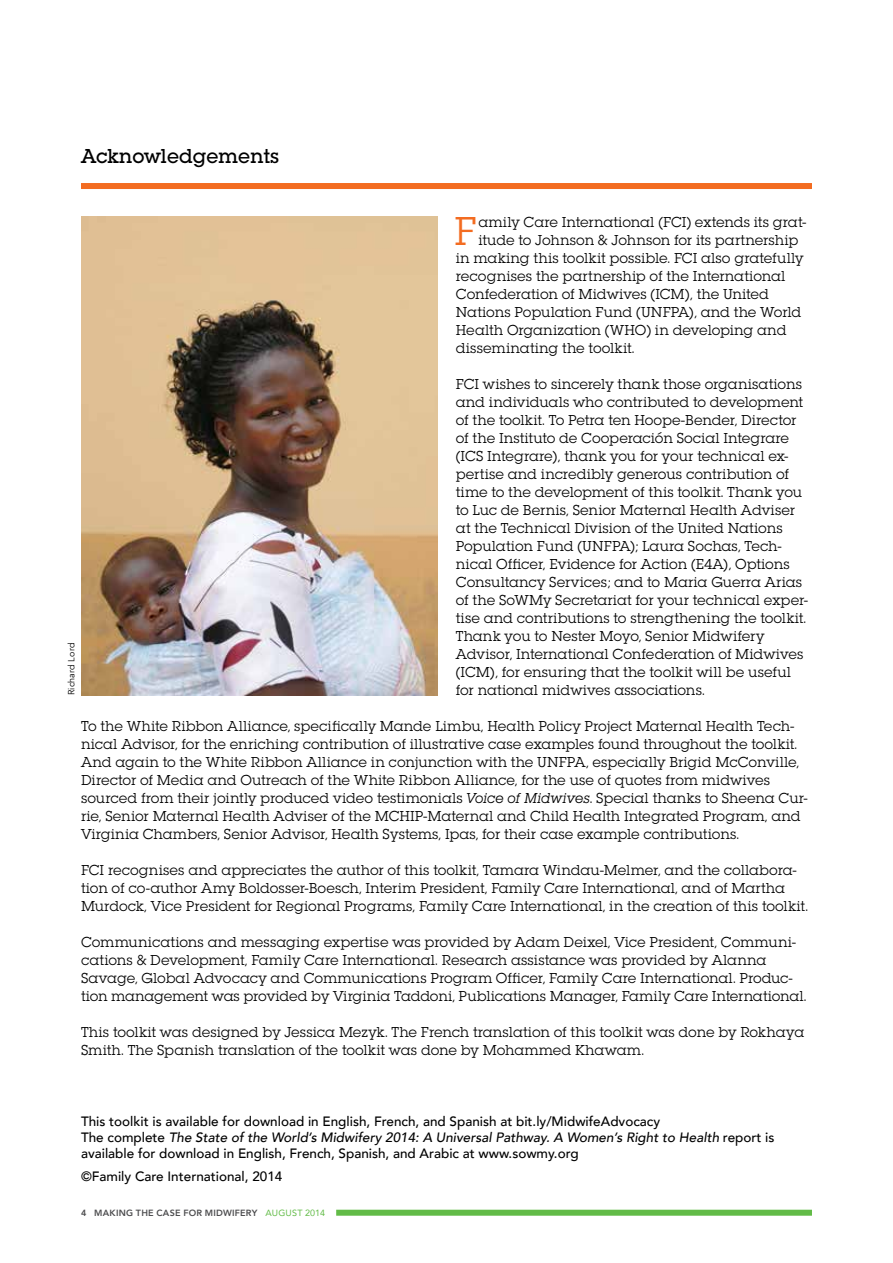
<style>
.page{position:relative;width:893px;height:1263px;background:#fff}
.page>*{position:absolute;margin:0;border:0;box-sizing:border-box;transform-origin:0 0}
.t1{font:42px "Lubalin Graph Itc T";color:#f36c21}
.t2{font:500 21px "Lubalin Graph Itc T";color:#000}
.t3{font:15px/18px "Lubalin Graph Itc T";letter-spacing:-.005em;color:#000}
.t4{font:500 13.5px/16.2px "Avenir";color:#000}
.t5{font:800 9px "Avenir";letter-spacing:.03em;color:#4d4d4f}
.t6{font:9px "Avenir";letter-spacing:.02em;color:#000}
.s1{font-style:italic}
.s2{font-weight:400;color:#62bb47}
</style>
<div class="page">
<div style="left:336px;top:1210px;width:476px;height:6px;background:#62bb47"></div>
<div style="left:81px;top:183px;width:731px;height:6px;background:#f36c21"></div>
<img style="left:81px;top:216px;width:356px;height:479px">
<h2 class="t2" style="left:81px;top:144px;width:200px">Acknowledgements</h2>
<h1 class="t1" style="left:454px;top:207px;width:24px">F</h1>
<p class="t3" style="left:478px;top:213px;width:329px">amily Care International (FCI) extends its grat-</p>
<p class="t3" style="left:478px;top:231px;width:321px">itude to Johnson &amp; Johnson for its partnership</p>
<p class="t3" style="left:456px;top:249px;width:349px">in making this toolkit possible. FCI also gratefully</p>
<p class="t3" style="left:456px;top:267px;width:331px">recognises the partnership of the International</p>
<p class="t3" style="left:456px;top:285px;width:315px">Confederation of Midwives (ICM), the United</p>
<p class="t3" style="left:456px;top:303px;width:347px">Nations Population Fund (UNFPA), and the World</p>
<p class="t3" style="left:456px;top:321px;width:332px">Health Organization (WHO) in developing and</p>
<p class="t3" style="left:456px;top:339px;width:180px">disseminating the toolkit.</p>
<p class="t3" style="left:456px;top:375px;width:353px">FCI wishes to sincerely thank those organisations and individuals who contributed to development of the toolkit. To Petra ten Hoope-Bender, Director of the Instituto de Cooperación Social Integrare (ICS Integrare), thank you for your technical ex&shy;pertise and incredibly generous contribution of time to the development of this toolkit. Thank you to Luc de Bernis, Senior Maternal Health Adviser at the Technical Division of the United Nations Population Fund (UNFPA); Laura Sochas, Tech&shy;nical Officer, Evidence for Action (E4A), Options Consultancy Services; and to Maria Guerra Arias of the SoWMy Secretariat for your technical exper&shy;tise and contributions to strengthening the toolkit.<br>Thank you to Nester Moyo, Senior Midwifery Advisor, International Confederation of Midwives (ICM), for ensuring that the toolkit will be useful for national midwives associations.</p>
<p class="t3" style="left:81px;top:717px;width:728px">To the White Ribbon Alliance, specifically Mande Limbu, Health Policy Project Maternal Health Tech&shy;nical Advisor, for the enriching contribution of illustrative case examples found throughout the toolkit.<br>And again to the White Ribbon Alliance in conjunction with the UNFPA, especially Brigid McConville, Director of Media and Outreach of the White Ribbon Alliance, for the use of quotes from midwives sourced from their jointly produced video testimonials <span class="s1">Voice of Midwives</span>. Special thanks to Sheena Cur&shy;rie, Senior Maternal Health Adviser of the MCHIP-Maternal and Child Health Integrated Program, and Virginia Chambers, Senior Advisor, Health Systems, Ipas, for their case example contributions.</p>
<p class="t3" style="left:81px;top:861px;width:728px">FCI recognises and appreciates the author of this toolkit, Tamara Windau-Melmer, and the collabora&shy;tion of co-author Amy Boldosser-Boesch, Interim President, Family Care International, and of Martha<br>Murdock, Vice President for Regional Programs, Family Care International, in the creation of this toolkit.</p>
<p class="t3" style="left:81px;top:933px;width:727px">Communications and messaging expertise was provided by Adam Deixel, Vice President, Communi&shy;cations &amp; Development, Family Care International. Research assistance was provided by Alanna Savage, Global Advocacy and Communications Program Officer, Family Care International. Produc&shy;tion management was provided by Virginia Taddoni, Publications Manager, Family Care International.</p>
<p class="t3" style="left:81px;top:1023px;width:725px">This toolkit was designed by Jessica Mezyk. The French translation of this toolkit was done by Rokhaya<br>Smith. The Spanish translation of the toolkit was done by Mohammed Khawam.</p>
<p class="t6" style="left:66px;top:695px;width:54px;rotate:-90deg">Richard Lord</p>
<p class="t4" style="left:81px;top:1112px;width:695px">This toolkit is available for download in English, French, and Spanish at bit.ly/MidwifeAdvocacy<br>The complete <span class="s1">The State of the World’s Midwifery 2014: A Universal Pathway. A Women’s Right to Health</span> report is available for download in English, French, Spanish, and Arabic at www.sowmy.org</p>
<p class="t4" style="left:81px;top:1167px;width:203px">©Family Care International, 2014</p>
<p class="t5" style="left:81px;top:1206px;width:245px">4 MAKING THE CASE FOR MIDWIFERY <span class="s2">AUGUST 2014</span></p>
</div>
